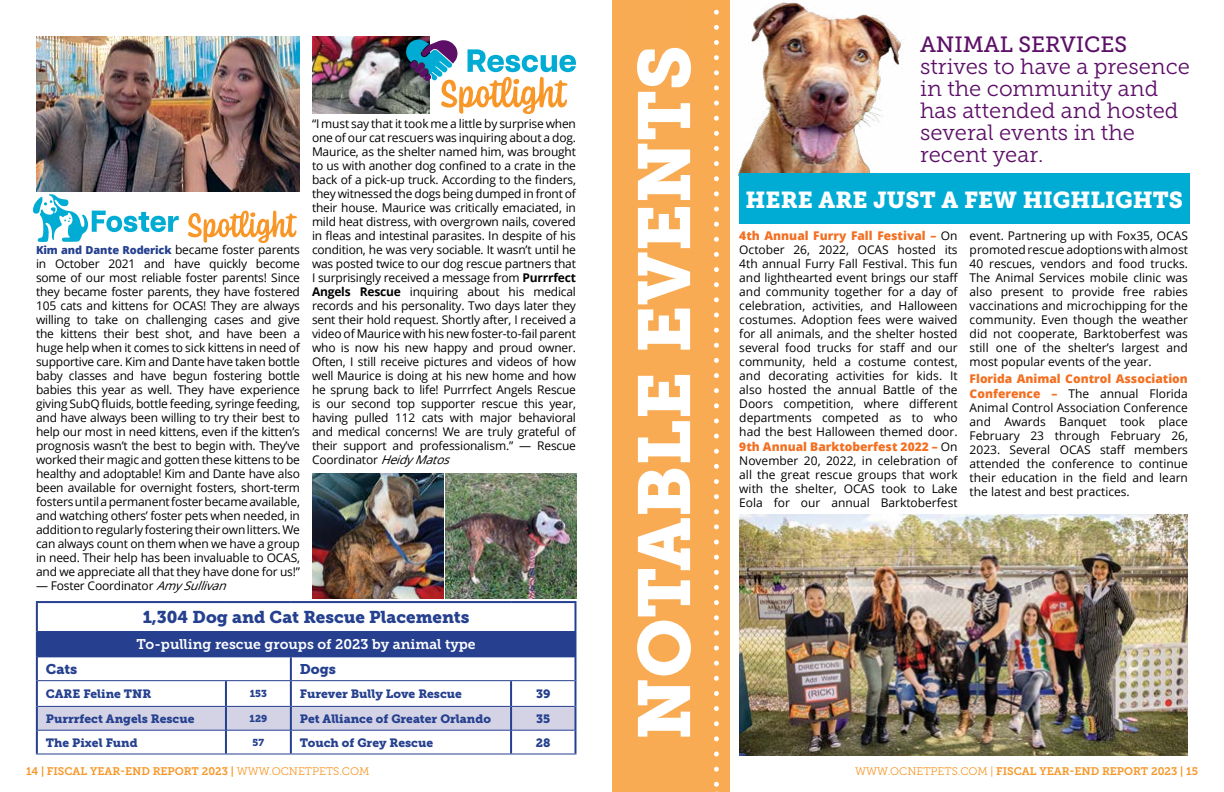
<style>
.page{position:relative;width:1224px;height:792px;background:#fff}
.page>*{position:absolute;margin:0;border:0;box-sizing:border-box;transform-origin:0 0}
.Heading_6{font:73px "Museo Slab 900";color:#fff}
.Subheading_3{font:23px "Museo Slab 900";color:#fff}
.Heading_1{font:22px/22px "Museo Slab 300";color:#5d0f68}
.White_Des_1{font:17px "Museo Slab 900";color:#25408f}
.Table_Subheader{font:14px "Museo Slab 700";color:#fff}
.Table_Copy_Text{font:14px "Museo Slab 900";color:#25408f}
.Body_Copy_11pt{font:12px/14px "Open Sans";color:#000;text-align:justify}
.Table_Copy_Text-2{font:12px "Museo Slab 900";color:#25408f}
.t1{font:11px "Museo Slab 700";color:#f89728}
.Body_Copy_11pt-2{font:800 11px "Open Sans";letter-spacing:-.015em;color:#25408f}
.Table_Copy_Text-3{font:10px "Museo Slab 900";color:#25408f}
.s1{font-weight:400;font-size:12px;color:#000}
.s2{font-style:italic}
.s3{font-weight:700}
.s4{font-family:"Museo Slab 500"}
.s5{font-weight:800;color:#f36f21}
.s6{font-family:"Museo Slab 300"}
</style>
<div class="page">
<img style="left:729px;top:0;width:176px;height:176px">
<div style="left:739px;top:173px;width:451px;height:51px;background:#00acd4"></div>
<div style="left:612px;top:0;width:117px;height:792px;background:#f9ab53"></div>
<svg style="left:714px;top:12px;width:5px;height:780px"></svg>
<svg style="left:33px;top:194px;width:146px;height:48px"></svg>
<svg style="left:188px;top:211px;width:109px;height:32px"></svg>
<img style="left:36px;top:36px;width:264px;height:155px">
<img style="left:313px;top:36px;width:117px;height:78px">
<img style="left:446px;top:473px;width:130px;height:126px">
<img style="left:313px;top:473px;width:130px;height:126px">
<img style="left:739px;top:515px;width:449px;height:241px">
<svg style="left:406px;top:40px;width:170px;height:74px"></svg>
<div style="left:37px;top:632px;width:538px;height:25px;background:#26408f"></div>
<div style="left:38px;top:707px;width:536px;height:23px;background:#d4d3e6"></div>
<hr style="left:38px;top:706px;width:187px;height:1px;background:#25408f">
<hr style="left:227px;top:706px;width:63px;height:1px;background:#25408f">
<hr style="left:292px;top:706px;width:218px;height:1px;background:#25408f">
<hr style="left:512px;top:706px;width:62px;height:1px;background:#25408f">
<hr style="left:38px;top:730px;width:187px;height:1px;background:#25408f">
<hr style="left:227px;top:730px;width:63px;height:1px;background:#25408f">
<hr style="left:292px;top:730px;width:218px;height:1px;background:#25408f">
<hr style="left:512px;top:730px;width:62px;height:1px;background:#25408f">
<hr style="left:36px;top:657px;width:2px;height:24px;background:#25408f">
<hr style="left:290px;top:657px;width:2px;height:23px;background:#25408f">
<hr style="left:574px;top:657px;width:2px;height:24px;background:#25408f">
<hr style="left:36px;top:681px;width:2px;height:25px;background:#25408f">
<hr style="left:225px;top:681px;width:2px;height:25px;background:#25408f">
<hr style="left:290px;top:681px;width:2px;height:25px;background:#25408f">
<hr style="left:510px;top:681px;width:2px;height:25px;background:#25408f">
<hr style="left:574px;top:681px;width:2px;height:25px;background:#25408f">
<hr style="left:36px;top:706px;width:2px;height:24px;background:#25408f">
<hr style="left:225px;top:706px;width:2px;height:24px;background:#25408f">
<hr style="left:290px;top:706px;width:2px;height:24px;background:#25408f">
<hr style="left:510px;top:706px;width:2px;height:24px;background:#25408f">
<hr style="left:574px;top:706px;width:2px;height:24px;background:#25408f">
<hr style="left:36px;top:730px;width:2px;height:23px;background:#25408f">
<hr style="left:225px;top:730px;width:2px;height:23px;background:#25408f">
<hr style="left:290px;top:730px;width:2px;height:23px;background:#25408f">
<hr style="left:510px;top:730px;width:2px;height:23px;background:#25408f">
<hr style="left:574px;top:730px;width:2px;height:23px;background:#25408f">
<hr style="left:36px;top:753px;width:190px;height:1px;background:#25408f">
<hr style="left:226px;top:753px;width:65px;height:1px;background:#25408f">
<hr style="left:291px;top:753px;width:220px;height:1px;background:#25408f">
<hr style="left:511px;top:753px;width:65px;height:1px;background:#25408f">
<hr style="left:36px;top:601px;width:190px;height:2px;background:#25408f">
<hr style="left:36px;top:603px;width:2px;height:29px;background:#25408f">
<hr style="left:226px;top:601px;width:65px;height:2px;background:#25408f">
<hr style="left:291px;top:601px;width:220px;height:2px;background:#25408f">
<hr style="left:511px;top:601px;width:65px;height:2px;background:#25408f">
<hr style="left:574px;top:603px;width:2px;height:29px;background:#25408f">
<hr style="left:38px;top:631px;width:188px;height:1px;background:#25408f">
<hr style="left:226px;top:631px;width:65px;height:1px;background:#25408f">
<hr style="left:291px;top:631px;width:220px;height:1px;background:#25408f">
<hr style="left:511px;top:631px;width:63px;height:1px;background:#25408f">
<hr style="left:38px;top:680px;width:188px;height:1px;background:#25408f">
<hr style="left:226px;top:680px;width:65px;height:1px;background:#25408f">
<hr style="left:291px;top:680px;width:220px;height:1px;background:#25408f">
<hr style="left:511px;top:680px;width:63px;height:1px;background:#25408f">
<hr style="left:36px;top:632px;width:2px;height:25px;background:#25408f">
<hr style="left:574px;top:632px;width:2px;height:25px;background:#25408f">
<p class="Body_Copy_11pt-2" style="left:36px;top:242px;width:265px">Kim and Dante Roderick <span class="s1">became foster parents</span></p>
<p class="Body_Copy_11pt" style="left:36px;top:256px;width:266px">in October 2021 and have quickly become some of our most reliable foster parents! Since they became foster parents, they have fostered 105 cats and kittens for OCAS! They are always willing to take on challenging cases and give the kittens their best shot, and have been a huge help when it comes to sick kittens in need of supportive care. Kim and Dante have taken bottle baby classes and have begun fostering bottle babies this year as well. They have experience giving SubQ fluids, bottle feeding, syringe feeding, and have always been willing to try their best to help our most in need kittens, even if the kitten’s prognosis wasn’t the best to begin with. They’ve worked their magic and gotten these kittens to be healthy and adoptable! Kim and Dante have also been available for overnight fosters, short-term fosters until a permanent foster became available, and watching others’ foster pets when needed, in addition to regularly fostering their own litters. We can always count on them when we have a group in need. Their help has been invaluable to OCAS, and we appreciate all that they have done for us!”</p>
<p class="Body_Copy_11pt" style="left:36px;top:578px;width:197px">— Foster Coordinator <span class="s2">AmySullivan</span></p>
<p class="Body_Copy_11pt" style="left:312px;top:116px;width:266px">“I must say that it took me a little by surprise when one of our cat rescuers was inquiring about a dog.<br>Maurice, as the shelter named him, was brought to us with another dog confined to a crate in the back of a pick-up truck. According to the finders, they witnessed the dogs being dumped in front of their house. Maurice was critically emaciated, in mild heat distress, with overgrown nails, covered in fleas and intestinal parasites. In despite of his condition, he was very sociable. It wasn’t until he was posted twice to our dog rescue partners that I surprisingly received a message from <span class="s3">Purrrfect Angels Rescue</span> inquiring about his medical records and his personality. Two days later they sent their hold request. Shortly after, I received a video of Maurice with his new foster-to-fail parent who is now his new happy and proud owner.<br>Often, I still receive pictures and videos of how well Maurice is doing at his new home and how he sprung back to life! Purrrfect Angels Rescue is our second top supporter rescue this year, having pulled 112 cats with major behavioral and medical concerns! We are truly grateful of their support and professionalism.” — Rescue Coordinator <span class="s2">HeidyMatos</span></p>
<p class="White_Des_1" style="left:143px;top:607px;width:328px">1,304 Dog and Cat Rescue Placements</p>
<p class="Table_Subheader" style="left:137px;top:637px;width:341px">To-pulling rescue groups of 2023 by animal type</p>
<p class="Table_Copy_Text" style="left:46px;top:661px;width:33px">Cats</p>
<p class="Table_Copy_Text" style="left:300px;top:661px;width:38px">Dogs</p>
<p class="Table_Copy_Text-2" style="left:46px;top:687px;width:107px">CARE Feline TNR</p>
<p class="Table_Copy_Text-3" style="left:250px;top:688px;width:19px">153</p>
<p class="Table_Copy_Text-2" style="left:300px;top:687px;width:164px">Furever Bully Love Rescue</p>
<p class="Table_Copy_Text-2" style="left:536px;top:687px;width:16px">39</p>
<p class="Table_Copy_Text-2" style="left:46px;top:712px;width:150px">Purrrfect Angels Rescue</p>
<p class="Table_Copy_Text-3" style="left:250px;top:713px;width:19px">129</p>
<p class="Table_Copy_Text-2" style="left:300px;top:712px;width:193px">Pet Alliance of Greater Orlando</p>
<p class="Table_Copy_Text-2" style="left:536px;top:712px;width:16px">35</p>
<p class="Table_Copy_Text-2" style="left:46px;top:735px;width:93px">The Pixel Fund</p>
<p class="Table_Copy_Text-3" style="left:253px;top:737px;width:13px">57</p>
<p class="Table_Copy_Text-2" style="left:300px;top:735px;width:135px">Touch of Grey Rescue</p>
<p class="Table_Copy_Text-2" style="left:536px;top:735px;width:16px">28</p>
<h1 class="Heading_6" style="left:622px;top:740px;width:697px;rotate:-90deg">NOTABLE EVENTS</h1>
<h1 class="Heading_1" style="left:920px;top:34px;width:271px"><span class="s4">ANIMAL SERVICES </span>strives to have a presence in the community and has attended and hosted several events in the recent year.</h1>
<h3 class="Subheading_3" style="left:746px;top:187px;width:439px">HERE ARE JUST A FEW HIGHLIGHTS</h3>
<p class="Body_Copy_11pt" style="left:739px;top:229px;width:220px"><span class="s5">4th Annual Furry Fall Festival –</span> On October 26, 2022, OCAS hosted its 4th annual Furry Fall Festival. This fun and lighthearted event brings our staff and community together for a day of celebration, activities, and Halloween costumes. Adoption fees were waived for all animals, and the shelter hosted several food trucks for staff and our community, held a costume contest, and decorating activities for kids. It also hosted the annual Battle of the Doors competition, where different departments competed as to who had the best Halloween themed door.<br><span class="s5">9th Annual Barktoberfest 2022 –</span> On November 20, 2022, in celebration of all the great rescue groups that work with the shelter, OCAS took to Lake Eola for our annual Barktoberfest</p>
<p class="Body_Copy_11pt" style="left:970px;top:229px;width:220px">event. Partnering up with Fox35, OCAS promoted rescue adoptions with almost 40 rescues, vendors and food trucks.<br>The Animal Services mobile clinic was also present to provide free rabies vaccinations and microchipping for the community. Even though the weather did not cooperate, Barktoberfest was still one of the shelter’s largest and most popular events of the year.</p>
<p class="Body_Copy_11pt" style="left:970px;top:371px;width:220px"><span class="s5">Florida Animal Control Association Conference –</span> The annual Florida Animal Control Association Conference and Awards Banquet took place February 23 through February 26, 2023. Several OCAS staff members attended the conference to continue their education in the field and learn the latest and best practices.</p>
<p class="t1" style="left:26px;top:765px;width:345px">14 | FISCAL YEAR-END REPORT 2023 | <span class="s6">WWW.OCNETPETS.COM</span></p>
<p class="t1" style="left:855px;top:765px;width:344px"><span class="s6">WWW.OCNETPETS.COM |</span> FISCAL YEAR-END REPORT 2023 | 15</p>
</div>
